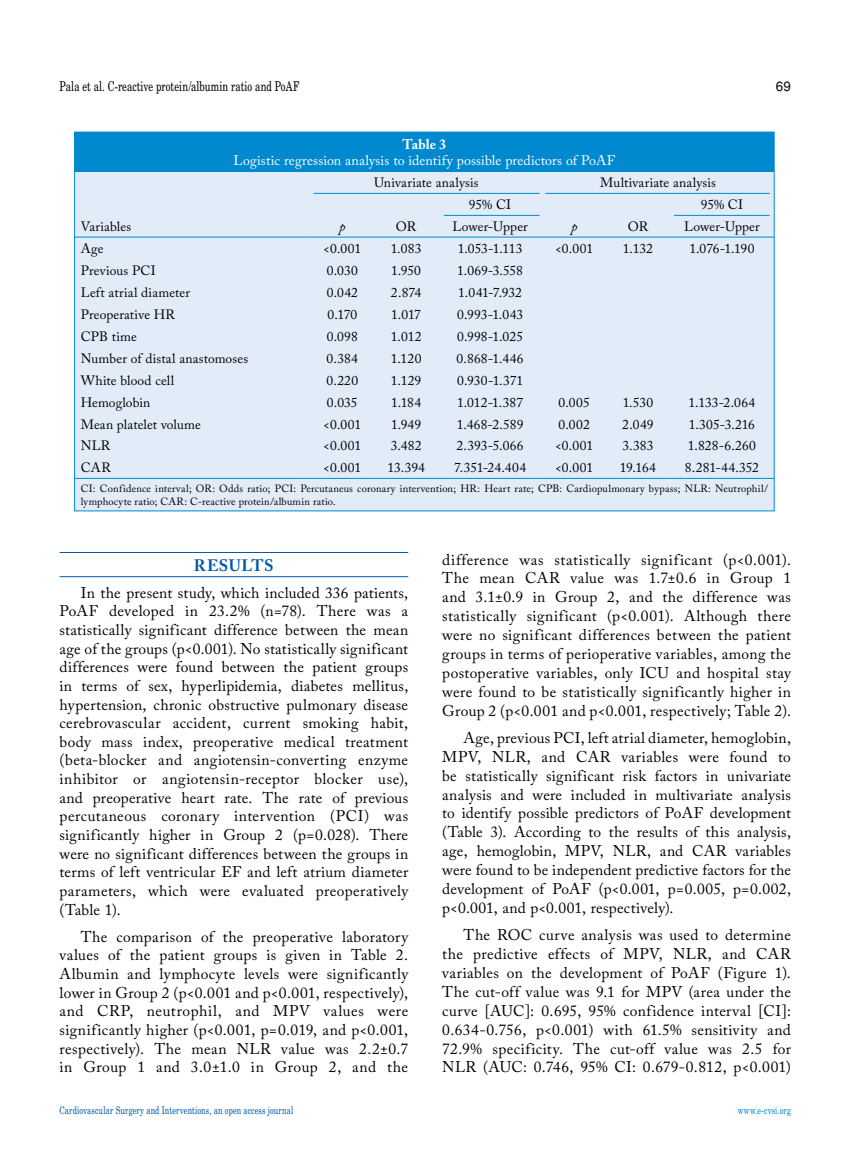
<style>
.page{position:relative;width:859px;height:1170px;background:#fff}
.page>*{position:absolute;margin:0;border:0;box-sizing:border-box;transform-origin:0 0}
.t1{font:700 16.5px "Adobe Caslon Pro";letter-spacing:.03em;color:#005baa}
.t2{font:15.45px/18.6px "Adobe Caslon Pro";letter-spacing:.025em;color:#000;text-align:justify}
.t3{font:13.95px "Adobe Caslon Pro";letter-spacing:.005em;color:#fff}
.t4{font:700 13.95px "Adobe Caslon Pro";color:#fff}
.t5{font:13.5px "Adobe Caslon Pro";letter-spacing:.005em;color:#000}
.t6{font:13.5px "Madison Tr";letter-spacing:.005em;color:#000}
.t7{font:13.5px "Helvetica Normal Tr";color:#000}
.t8{font:italic 13.5px "Adobe Caslon Pro";color:#000}
.t9{font:10.5px/12.6px "Adobe Caslon Pro";letter-spacing:.015em;color:#000}
.t10{font:10.5px "Madison Tr";letter-spacing:.015em;color:#005baa}
.t11{font:10.5px "Madison Tr";letter-spacing:.015em;color:#0089cf}
</style>
<div class="page">
<hr style="left:60px;top:552px;width:348px;height:1px;background:#005baa">
<hr style="left:60px;top:576px;width:348px;height:1px;background:#005baa">
<div style="left:75px;top:132px;width:699px;height:379px;background:#e1ecf8"></div>
<div style="left:75px;top:132px;width:699px;height:39px;background:#0089cf"></div>
<hr style="left:75px;top:237px;width:235px;height:1px;background:#0089cf">
<hr style="left:310px;top:237px;width:64px;height:1px;background:#0089cf">
<hr style="left:374px;top:237px;width:64px;height:1px;background:#0089cf">
<hr style="left:438px;top:237px;width:104px;height:1px;background:#0089cf">
<hr style="left:542px;top:237px;width:64px;height:1px;background:#0089cf">
<hr style="left:606px;top:237px;width:64px;height:1px;background:#0089cf">
<hr style="left:670px;top:237px;width:104px;height:1px;background:#0089cf">
<hr style="left:75px;top:478px;width:235px;height:1px;background:#0089cf">
<hr style="left:310px;top:478px;width:64px;height:1px;background:#0089cf">
<hr style="left:374px;top:478px;width:64px;height:1px;background:#0089cf">
<hr style="left:438px;top:478px;width:104px;height:1px;background:#0089cf">
<hr style="left:542px;top:478px;width:64px;height:1px;background:#0089cf">
<hr style="left:606px;top:478px;width:64px;height:1px;background:#0089cf">
<hr style="left:670px;top:478px;width:104px;height:1px;background:#0089cf">
<hr style="left:444px;top:215px;width:95px;height:1px;background:#0089cf">
<hr style="left:314px;top:193px;width:225px;height:1px;background:#0089cf">
<hr style="left:545px;top:193px;width:225px;height:1px;background:#0089cf">
<hr style="left:674px;top:215px;width:96px;height:1px;background:#0089cf">
<p class="t6" style="left:60px;top:78px;width:241px">Pala et al. C-reactive protein/albumin ratio and PoAF</p>
<p class="t7" style="left:776px;top:78px;width:17px">69</p>
<p class="t4" style="left:403px;top:135px;width:45px">Table 3</p>
<p class="t3" style="left:233px;top:152px;width:383px">Logistic regression analysis to identify possible predictors of PoAF</p>
<p class="t5" style="left:374px;top:175px;width:106px">Univariate analysis</p>
<p class="t5" style="left:600px;top:175px;width:117px">Multivariate analysis</p>
<p class="t5" style="left:469px;top:196px;width:44px">95% CI</p>
<p class="t5" style="left:701px;top:196px;width:44px">95% CI</p>
<p class="t5" style="left:81px;top:218px;width:52px">Variables</p>
<p class="t8" style="left:339px;top:218px;width:8px">p</p>
<p class="t5" style="left:396px;top:218px;width:22px">OR</p>
<p class="t5" style="left:452px;top:218px;width:77px">Lower-Upper</p>
<p class="t8" style="left:571px;top:218px;width:8px">p</p>
<p class="t5" style="left:628px;top:218px;width:22px">OR</p>
<p class="t5" style="left:684px;top:218px;width:77px">Lower-Upper</p>
<p class="t5" style="left:81px;top:240px;width:24px">Age</p>
<p class="t5" style="left:323px;top:240px;width:40px">&lt;0.001</p>
<p class="t5" style="left:391px;top:240px;width:32px">1.083</p>
<p class="t5" style="left:458px;top:240px;width:66px">1.053-1.113</p>
<p class="t5" style="left:555px;top:240px;width:40px">&lt;0.001</p>
<p class="t5" style="left:623px;top:240px;width:31px">1.132</p>
<p class="t5" style="left:689px;top:240px;width:67px">1.076-1.190</p>
<p class="t5" style="left:81px;top:262px;width:76px">Previous PCI</p>
<p class="t5" style="left:327px;top:262px;width:33px">0.030</p>
<p class="t5" style="left:391px;top:262px;width:31px">1.950</p>
<p class="t5" style="left:457px;top:262px;width:67px">1.069-3.558</p>
<p class="t5" style="left:81px;top:284px;width:111px">Left atrial diameter</p>
<p class="t5" style="left:327px;top:284px;width:33px">0.042</p>
<p class="t5" style="left:391px;top:284px;width:32px">2.874</p>
<p class="t5" style="left:458px;top:284px;width:65px">1.041-7.932</p>
<p class="t5" style="left:81px;top:306px;width:96px">Preoperative HR</p>
<p class="t5" style="left:327px;top:306px;width:31px">0.170</p>
<p class="t5" style="left:391px;top:306px;width:31px">1.017</p>
<p class="t5" style="left:457px;top:306px;width:68px">0.993-1.043</p>
<p class="t5" style="left:81px;top:328px;width:58px">CPB time</p>
<p class="t5" style="left:327px;top:328px;width:33px">0.098</p>
<p class="t5" style="left:391px;top:328px;width:32px">1.012</p>
<p class="t5" style="left:457px;top:328px;width:68px">0.998-1.025</p>
<p class="t5" style="left:81px;top:350px;width:169px">Number of distal anastomoses</p>
<p class="t5" style="left:327px;top:350px;width:33px">0.384</p>
<p class="t5" style="left:391px;top:350px;width:32px">1.120</p>
<p class="t5" style="left:457px;top:350px;width:69px">0.868-1.446</p>
<p class="t5" style="left:81px;top:372px;width:95px">White blood cell</p>
<p class="t5" style="left:327px;top:372px;width:33px">0.220</p>
<p class="t5" style="left:391px;top:372px;width:32px">1.129</p>
<p class="t5" style="left:457px;top:372px;width:68px">0.930-1.371</p>
<p class="t5" style="left:81px;top:394px;width:71px">Hemoglobin</p>
<p class="t5" style="left:327px;top:394px;width:32px">0.035</p>
<p class="t5" style="left:391px;top:394px;width:32px">1.184</p>
<p class="t5" style="left:457px;top:394px;width:68px">1.012-1.387</p>
<p class="t5" style="left:558px;top:394px;width:33px">0.005</p>
<p class="t5" style="left:623px;top:394px;width:32px">1.530</p>
<p class="t5" style="left:689px;top:394px;width:68px">1.133-2.064</p>
<p class="t5" style="left:81px;top:416px;width:122px">Mean platelet volume</p>
<p class="t5" style="left:323px;top:416px;width:40px">&lt;0.001</p>
<p class="t5" style="left:391px;top:416px;width:31px">1.949</p>
<p class="t5" style="left:457px;top:416px;width:68px">1.468-2.589</p>
<p class="t5" style="left:558px;top:416px;width:33px">0.002</p>
<p class="t5" style="left:622px;top:416px;width:33px">2.049</p>
<p class="t5" style="left:689px;top:416px;width:68px">1.305-3.216</p>
<p class="t5" style="left:81px;top:438px;width:31px">NLR</p>
<p class="t5" style="left:323px;top:438px;width:40px">&lt;0.001</p>
<p class="t5" style="left:391px;top:438px;width:32px">3.482</p>
<p class="t5" style="left:456px;top:438px;width:69px">2.393-5.066</p>
<p class="t5" style="left:555px;top:438px;width:40px">&lt;0.001</p>
<p class="t5" style="left:622px;top:438px;width:33px">3.383</p>
<p class="t5" style="left:688px;top:438px;width:70px">1.828-6.260</p>
<p class="t5" style="left:81px;top:460px;width:31px">CAR</p>
<p class="t5" style="left:323px;top:460px;width:40px">&lt;0.001</p>
<p class="t5" style="left:387px;top:460px;width:39px">13.394</p>
<p class="t5" style="left:454px;top:460px;width:73px">7.351-24.404</p>
<p class="t5" style="left:555px;top:460px;width:40px">&lt;0.001</p>
<p class="t5" style="left:620px;top:460px;width:38px">19.164</p>
<p class="t5" style="left:685px;top:460px;width:76px">8.281-44.352</p>
<p class="t9" style="left:81px;top:482px;width:689px">CI: Confidence interval; OR: Odds ratio; PCI: Percutaneus coronary intervention; HR: Heart rate; CPB: Cardiopulmonary bypass; NLR: Neutrophil/ lymphocyte ratio; CAR: C-reactive protein/albumin ratio.</p>
<p class="t1" style="left:194px;top:555px;width:81px">RESULTS</p>
<p class="t2" style="left:60px;top:583px;width:350px;text-indent:21px">In the present study, which included 336 patients, PoAF developed in 23.2% (n=78). There was a statistically significant difference between the mean age of the groups (p&lt;0.001). No statistically significant differences were found between the patient groups in terms of sex, hyperlipidemia, diabetes mellitus, hypertension, chronic obstructive pulmonary disease cerebrovascular accident, current smoking habit, body mass index, preoperative medical treatment (beta-blocker and angiotensin-converting enzyme inhibitor or angiotensin-receptor blocker use), and preoperative heart rate. The rate of previous percutaneous coronary intervention (PCI) was significantly higher in Group 2 (p=0.028). There were no significant differences between the groups in terms of left ventricular EF and left atrium diameter parameters, which were evaluated preoperatively (Table 1).</p>
<p class="t2" style="left:60px;top:927px;width:350px;text-indent:21px">The comparison of the preoperative laboratory values of the patient groups is given in Table 2.<br>Albumin and lymphocyte levels were significantly lower in Group 2 (p&lt;0.001 and p&lt;0.001, respectively), and CRP, neutrophil, and MPV values were significantly higher (p&lt;0.001, p=0.019, and p&lt;0.001, respectively). The mean NLR value was 2.2±0.7 in Group 1 and 3.0±1.0 in Group 2, and the</p>
<p class="t2" style="left:442px;top:549px;width:350px">difference was statistically significant (p&lt;0.001).<br>The mean CAR value was 1.7±0.6 in Group 1 and 3.1±0.9 in Group 2, and the difference was statistically significant (p&lt;0.001). Although there were no significant differences between the patient groups in terms of perioperative variables, among the postoperative variables, only ICU and hospital stay were found to be statistically significantly higher in Group 2 (p&lt;0.001 and p&lt;0.001, respectively; Table 2).</p>
<p class="t2" style="left:442px;top:728px;width:350px;text-indent:21px">Age, previous PCI, left atrial diameter, hemoglobin, MPV, NLR, and CAR variables were found to be statistically significant risk factors in univariate analysis and were included in multivariate analysis to identify possible predictors of PoAF development (Table 3). According to the results of this analysis, age, hemoglobin, MPV, NLR, and CAR variables were found to be independent predictive factors for the development of PoAF (p&lt;0.001, p=0.005, p=0.002, p&lt;0.001, and p&lt;0.001, respectively).</p>
<p class="t2" style="left:442px;top:925px;width:350px;text-indent:21px">The ROC curve analysis was used to determine the predictive effects of MPV, NLR, and CAR variables on the development of PoAF (Figure 1).<br>The cut-off value was 9.1 for MPV (area under the curve [AUC]: 0.695, 95% confidence interval [CI]:<br>0.634-0.756, p&lt;0.001) with 61.5% sensitivity and 72.9% specificity. The cut-off value was 2.5 for NLR (AUC: 0.746, 95% CI: 0.679-0.812, p&lt;0.001)</p>
<p class="t10" style="left:60px;top:1103px;width:235px">Cardiovascular Surgery and Interventions, an open access journal</p>
<p class="t11" style="left:738px;top:1103px;width:55px">www.e-cvsi.org</p>
</div>
